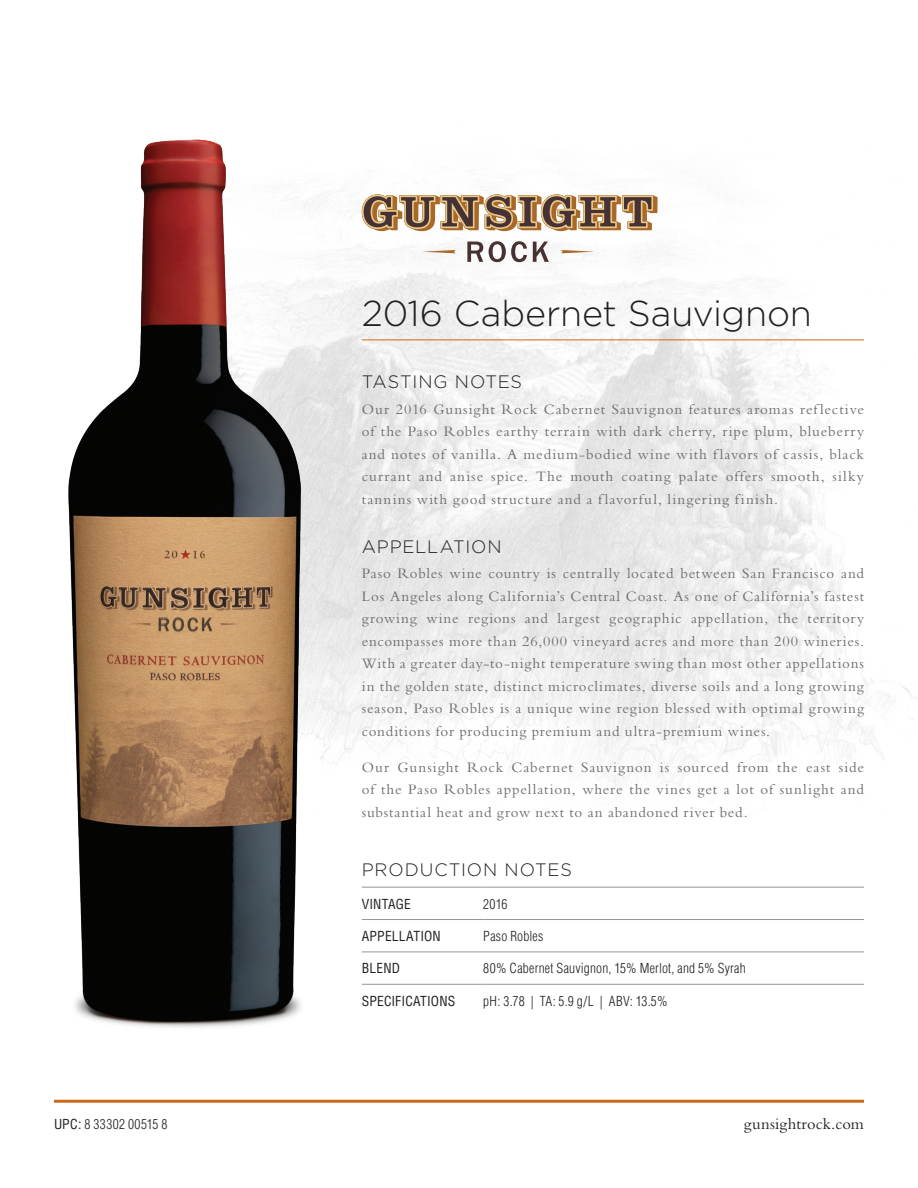
<style>
.page{position:relative;width:918px;height:1188px;background:#fff}
.page>*{position:absolute;margin:0;border:0;box-sizing:border-box;transform-origin:0 0}
.t1{font:300 36px "Gotham";letter-spacing:-.005em;color:#231f20}
.t2{font:300 18px "Gotham";letter-spacing:.045em;color:#231f20}
.t3{font:16.5px "Bembo";letter-spacing:.01em;color:#231f20}
.t4{font:15px/22.5px "Bembo";letter-spacing:.06em;color:#6c6d70;text-align:justify}
.t5{font:300 condensed 13.5px "Helvetica";letter-spacing:.02em;color:#231f20}
.t6{font:condensed 13.5px "Helvetica";letter-spacing:.01em;color:#231f20}
.s1{font-weight:400}
</style>
<div class="page">
<img style="left:320px;top:189px;width:597px;height:628px">
<hr style="left:54px;top:1100px;width:810px;height:3px;background:#cd691c">
<svg style="left:467px;top:242px;width:16px;height:20px"></svg>
<svg style="left:489px;top:241px;width:38px;height:21px"></svg>
<svg style="left:533px;top:242px;width:16px;height:20px"></svg>
<svg style="left:422px;top:250px;width:34px;height:3px"></svg>
<svg style="left:561px;top:250px;width:34px;height:3px"></svg>
<svg style="left:360px;top:192px;width:298px;height:39px"></svg>
<hr style="left:362px;top:887px;width:121px;height:1px;background:#939598">
<hr style="left:483px;top:887px;width:381px;height:1px;background:#939598">
<hr style="left:362px;top:919px;width:121px;height:1px;background:#939598">
<hr style="left:483px;top:919px;width:381px;height:1px;background:#939598">
<hr style="left:362px;top:952px;width:121px;height:1px;background:#939598">
<hr style="left:483px;top:952px;width:381px;height:1px;background:#939598">
<hr style="left:362px;top:984px;width:121px;height:1px;background:#939598">
<hr style="left:483px;top:984px;width:381px;height:1px;background:#939598">
<hr style="left:362px;top:340px;width:502px;height:1px;background:#cd691c">
<img style="left:68px;top:139px;width:252px;height:889px">
<h1 class="t1" style="left:362px;top:294px;width:452px">2016 Cabernet Sauvignon</h1>
<p class="t2" style="left:362px;top:372px;width:162px">TASTING NOTES</p>
<p class="t4" style="left:362px;top:398px;width:504px">Our 2016 Gunsight Rock Cabernet Sauvignon features aromas reflective of the Paso Robles earthy terrain with dark cherry, ripe plum, blueberry and notes of vanilla. A medium-bodied wine with flavors of cassis, black currant and anise spice. The mouth coating palate offers smooth, silky tannins with good structure and a flavorful, lingering finish.</p>
<p class="t2" style="left:362px;top:536px;width:142px">APPELLATION</p>
<p class="t4" style="left:362px;top:562px;width:504px">Paso Robles wine country is centrally located between San Francisco and Los Angeles along California’s Central Coast. As one of California’s fastest growing wine regions and largest geographic appellation, the territory encompasses more than 26,000 vineyard acres and more than 200 wineries.<br>With a greater day-to-night temperature swing than most other appellations in the golden state, distinct microclimates, diverse soils and a long growing season, Paso Robles is a unique wine region blessed with optimal growing conditions for producing premium and ultra-premium wines.</p>
<p class="t4" style="left:362px;top:756px;width:504px">Our Gunsight Rock Cabernet Sauvignon is sourced from the east side of the Paso Robles appellation, where the vines get a lot of sunlight and substantial heat and grow next to an abandoned river bed.</p>
<p class="t2" style="left:362px;top:860px;width:212px">PRODUCTION NOTES</p>
<p class="t6" style="left:362px;top:895px;width:51px">VINTAGE</p>
<p class="t5" style="left:483px;top:895px;width:26px">2016</p>
<p class="t6" style="left:362px;top:928px;width:81px">APPELLATION</p>
<p class="t5" style="left:483px;top:928px;width:62px">Paso Robles</p>
<p class="t6" style="left:362px;top:960px;width:40px">BLEND</p>
<p class="t5" style="left:483px;top:960px;width:264px">80% Cabernet Sauvignon, 15% Merlot, and 5% Syrah</p>
<p class="t6" style="left:362px;top:992px;width:95px">SPECIFICATIONS</p>
<p class="t5" style="left:483px;top:993px;width:186px">pH: 3.78 | TA: 5.9 g/L | ABV: 13.5%</p>
<p class="t5" style="left:54px;top:1116px;width:115px"><span class="s1">UPC:</span> 8 33302 00515 8</p>
<p class="t3" style="left:744px;top:1115px;width:122px">gunsightrock.com</p>
</div>
